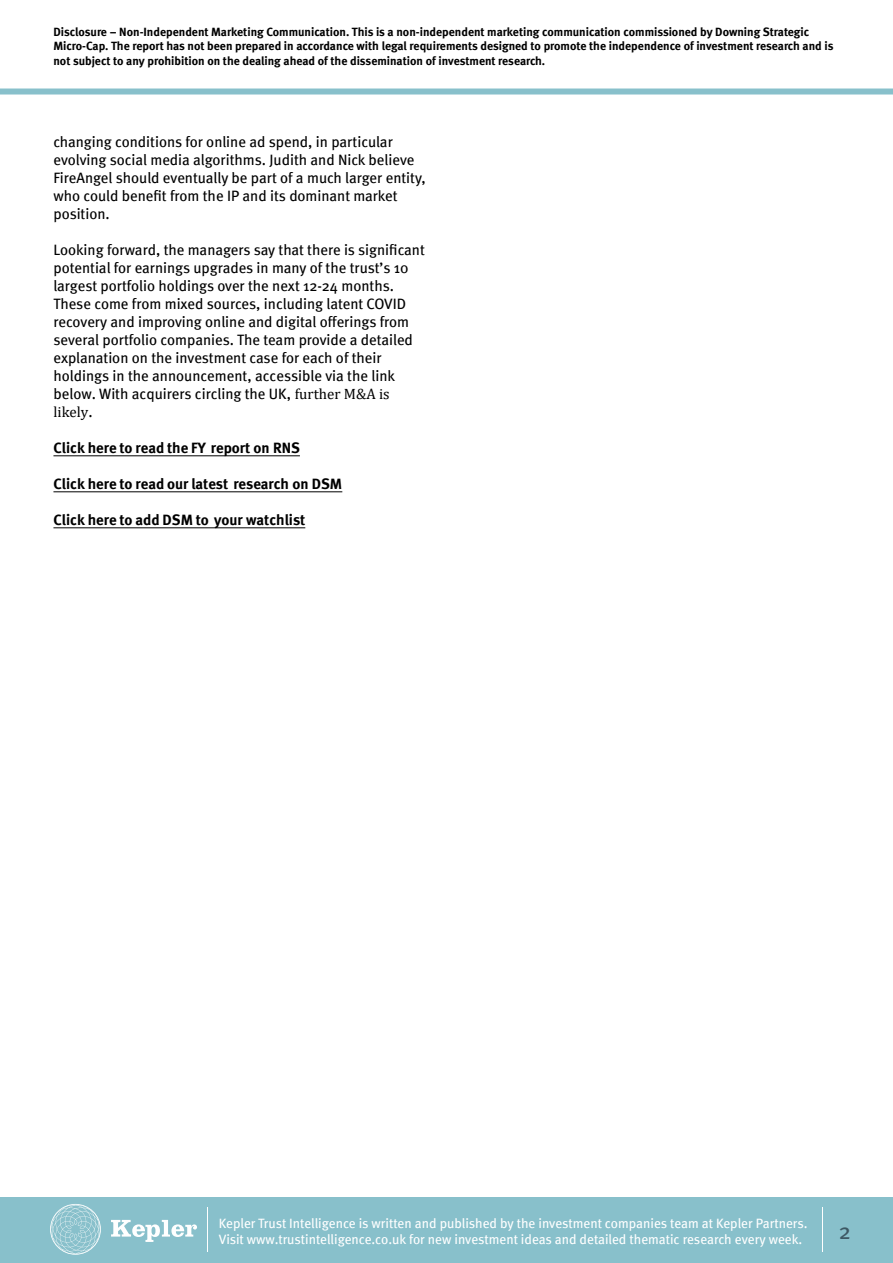
<style>
.page{position:relative;width:893px;height:1263px;background:#fff}
.page>*{position:absolute;margin:0;border:0;box-sizing:border-box;transform-origin:0 0}
.t1{font:22.5px "Meta";color:#3d5864}
.t2{font:15px/18px "Meta";color:#000}
.t3{font:15px "Meta Bold LF";color:#000}
.t4{font:13.5px/16.2px "Meta";color:#fff}
.t5{font:12px/14.4px "Meta Bold LF";color:#000}
.s1{font-family:"Cambria"}
</style>
<div class="page">
<div style="left:0;top:1197px;width:893px;height:66px;background:#88c0cb"></div>
<svg style="left:111px;top:1220px;width:86px;height:22px"></svg>
<svg style="left:50px;top:1204px;width:51px;height:51px"></svg>
<hr style="left:207px;top:1207px;width:1px;height:44px;background:#fff">
<div style="left:0;top:89px;width:893px;height:6px;background:#88c0cb"></div>
<hr style="left:822px;top:1207px;width:1px;height:44px;background:#fff">
<hr style="left:53px;top:455px;width:247px;height:1px;background:#000">
<hr style="left:53px;top:491px;width:289px;height:1px;background:#000">
<hr style="left:53px;top:527px;width:252px;height:1px;background:#000">
<p class="t5" style="left:53px;top:24px;width:781px">Disclosure – Non-Independent Marketing Communication. This is a non-independent marketing communication commissioned by Downing Strategic<br>Micro-Cap. The report has not been prepared in accordance with legal requirements designed to promote the independence of investment research and is not subject to any prohibition on the dealing ahead of the dissemination of investment research.</p>
<p class="t2" style="left:53px;top:133px;width:374px">changing conditions for online ad spend, in particular evolving social media algorithms. Judith and Nick believe FireAngel should eventually be part of a much larger entity, who could benefit from the IP and its dominant market position.</p>
<p class="t2" style="left:53px;top:241px;width:373px">Looking forward, the managers say that there is significant potential for earnings upgrades in many of the trust’s 10 largest portfolio holdings over the next 12-24 months.<br>These come from mixed sources, including latent COVID recovery and improving online and digital offerings from several portfolio companies. The team provide a detailed explanation on the investment case for each of their holdings in the announcement, accessible via the link below. With acquirers circling the UK, <span class="s1">further M&amp;A is likely</span>.</p>
<p class="t3" style="left:53px;top:439px;width:248px">Click here to read the FY report on RNS</p>
<p class="t3" style="left:53px;top:475px;width:290px">Click here to read our latest research on DSM</p>
<p class="t3" style="left:53px;top:511px;width:253px">Click here to add DSM to your watchlist</p>
<p class="t4" style="left:219px;top:1214px;width:590px">Kepler Trust Intelligence is written and published by the investment companies team at Kepler Partners.<br>Visit www.trustintelligence.co.uk for new investment ideas and detailed thematic research every week.</p>
<h1 class="t1" style="left:839px;top:1218px;width:14px">2</h1>
</div>
